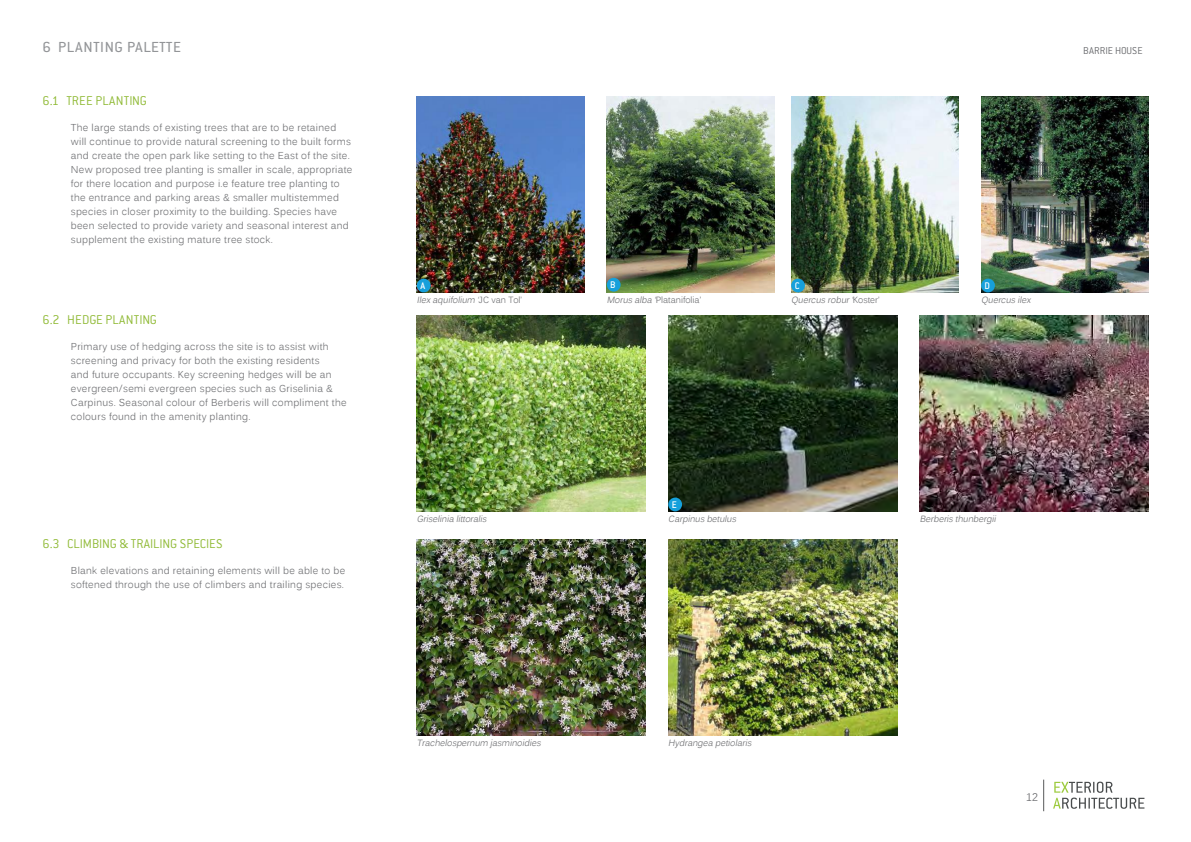
<style>
.page{position:relative;width:1191px;height:842px;background:#fff}
.page>*{position:absolute;margin:0;border:0;box-sizing:border-box;transform-origin:0 0}
.t1{font:16px "Conduit ITC";letter-spacing:.04em;color:#939598;scale:1.05 1}
.t2{font:14px "Conduit ITC Light";color:#90ba36}
.t3{font:11px "Conduit ITC Light";color:#6c6d70}
.t4{font:11px "Kalinga";color:#6c6d70;scale:.95 1}
.t5{font:10.5px "Conduit ITC Medium";color:#fff}
.t6{font:10px/14px "Kalinga";letter-spacing:.03em;color:#6c6d70;scale:.95 1}
.t7{font:italic 9px "Kalinga";color:#6c6d70;scale:.94 1}
.t8{font:9px "Kalinga";color:#6c6d70;scale:.94 1}
.s1{font-style:normal}
.s2{font-style:italic}
</style>
<div class="page">
<img style="left:417px;top:96px;width:167px;height:196px">
<img style="left:791px;top:96px;width:167px;height:196px">
<img style="left:607px;top:96px;width:167px;height:196px">
<img style="left:981px;top:96px;width:167px;height:196px">
<img style="left:417px;top:315px;width:228px;height:196px">
<img style="left:417px;top:539px;width:228px;height:196px">
<img style="left:668px;top:315px;width:229px;height:196px">
<img style="left:668px;top:539px;width:229px;height:196px">
<img style="left:919px;top:315px;width:229px;height:196px">
<div style="left:417px;top:279px;width:13px;height:13px;background:#16a0db;border-radius:50%"></div>
<div style="left:668px;top:498px;width:14px;height:13px;background:#16a0db;border-radius:50%"></div>
<div style="left:791px;top:279px;width:14px;height:13px;background:#16a0db;border-radius:50%"></div>
<div style="left:607px;top:278px;width:13px;height:14px;background:#16a0db;border-radius:50%"></div>
<div style="left:981px;top:279px;width:14px;height:13px;background:#16a0db;border-radius:50%"></div>
<hr style="left:1043px;top:780px;width:1px;height:31px;background:#57585a">
<svg style="left:1053px;top:782px;width:91px;height:27px"></svg>
<h1 class="t1" style="left:43px;top:38px;width:133px">6 PLANTING PALETTE</h1>
<h2 class="t2" style="left:43px;top:92px;width:106px">6.1 TREE PLANTING</h2>
<p class="t6" style="left:71px;top:122px;width:298px">The large stands of existing trees that are to be retained will continue to provide natural screening to the built forms and create the open park like setting to the East of the site.<br>New proposed tree planting is smaller in scale, appropriate for there location and purpose i.e feature tree planting to the entrance and parking areas &amp; smaller multistemmed species in closer proximity to the building. Species have been selected to provide variety and seasonal interest and supplement the existing mature tree stock.</p>
<h2 class="t2" style="left:43px;top:311px;width:116px">6.2 HEDGE PLANTING</h2>
<p class="t6" style="left:71px;top:341px;width:292px">Primary use of hedging across the site is to assist with screening and privacy for both the existing residents<br>and future occupants. Key screening hedges will be an evergreen/semi evergreen species such as Griselinia &amp; Carpinus. Seasonal colour of Berberis will compliment the colours found in the amenity planting.</p>
<h2 class="t2" style="left:43px;top:535px;width:182px">6.3 CLIMBING &amp; TRAILING SPECIES</h2>
<p class="t6" style="left:71px;top:565px;width:290px">Blank elevations and retaining elements will be able to be softened through the use of climbers and trailing species.</p>
<p class="t5" style="left:420px;top:279px;width:6px">A</p>
<p class="t7" style="left:417px;top:294px;width:113px">Ilexaquifolium ‘<span class="s1">J C va n To l ’</span></p>
<p class="t7" style="left:417px;top:513px;width:78px">Griselinia littoralis</p>
<p class="t7" style="left:417px;top:737px;width:136px">Trachelospernum jasminoidies</p>
<p class="t3" style="left:1083px;top:43px;width:61px">BARRIE HOUSE</p>
<p class="t5" style="left:610px;top:278px;width:7px">B</p>
<p class="t5" style="left:794px;top:279px;width:6px">C</p>
<p class="t5" style="left:984px;top:279px;width:7px">D</p>
<p class="t8" style="left:607px;top:294px;width:102px"><span class="s2">Morusalba ‘</span>Platanifolia’</p>
<p class="t7" style="left:791px;top:294px;width:96px">Quercusrobur‘<span class="s1">Ko s t e r’</span></p>
<p class="t7" style="left:981px;top:294px;width:57px">Quercusilex</p>
<p class="t5" style="left:672px;top:498px;width:7px">E</p>
<p class="t7" style="left:668px;top:513px;width:76px">Carpinusbetulus</p>
<p class="t7" style="left:668px;top:737px;width:93px">Hydrangea petiolaris</p>
<p class="t7" style="left:919px;top:513px;width:85px">Berberisthunbergii</p>
<p class="t4" style="left:1026px;top:790px;width:14px">12</p>
</div>
